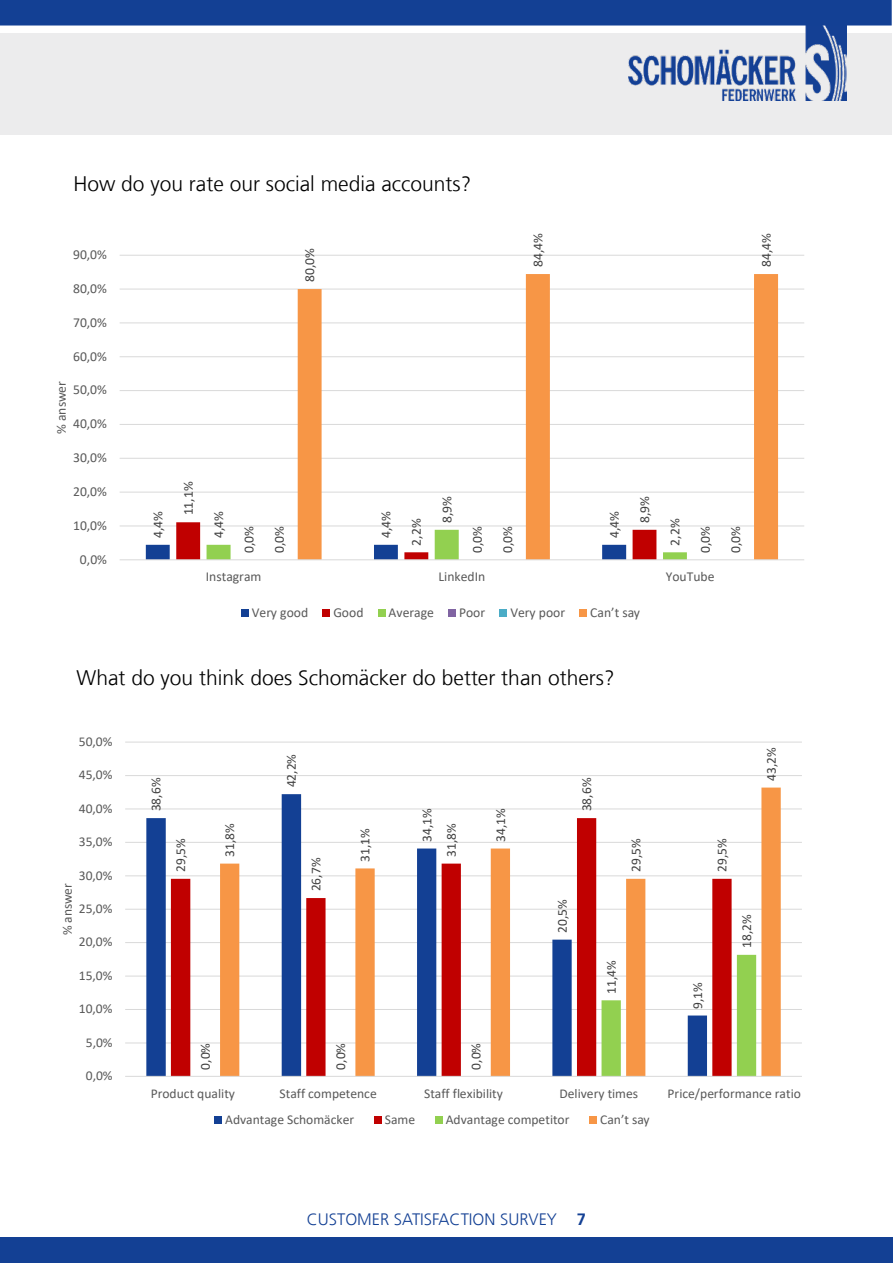
<style>
.page{position:relative;width:893px;height:1263px;background:#fff}
.page>*{position:absolute;margin:0;border:0;box-sizing:border-box;transform-origin:0 0}
.t1{font:300 21px "Frutiger LT Com";color:#000}
.t2{font:300 16.5px "Frutiger LT Com";color:#134094}
.t3{font:13.65px "Calibri";color:#595959}
.t4{font:13.65px "Calibri";letter-spacing:.005em;color:#404040}
.t5{font:13.5px "Calibri";color:#595959}
.t6{font:13.5px "Calibri";letter-spacing:.005em;color:#404040}
.s1{font-weight:700}
</style>
<div class="page">
<div style="left:0;top:1237px;width:893px;height:26px;background:#134094"></div>
<hr style="left:892px;top:33px;width:1px;height:102px;background:#ececed">
<div style="left:0;top:33px;width:891px;height:102px;background:#ececed"></div>
<img style="left:628px;top:26px;width:218px;height:74px">
<div style="left:0;top:0;width:892px;height:26px;background:#134094"></div>
<hr style="left:120px;top:525px;width:684px;height:1px;background:#d9d9d9">
<hr style="left:120px;top:492px;width:684px;height:1px;background:#d9d9d9">
<hr style="left:120px;top:458px;width:684px;height:1px;background:#d9d9d9">
<hr style="left:120px;top:424px;width:684px;height:1px;background:#d9d9d9">
<hr style="left:120px;top:390px;width:684px;height:1px;background:#d9d9d9">
<hr style="left:120px;top:356px;width:684px;height:1px;background:#d9d9d9">
<hr style="left:120px;top:322px;width:684px;height:1px;background:#d9d9d9">
<hr style="left:120px;top:289px;width:684px;height:1px;background:#d9d9d9">
<hr style="left:120px;top:255px;width:684px;height:1px;background:#d9d9d9">
<svg style="left:146px;top:522px;width:152px;height:37px"></svg>
<svg style="left:298px;top:274px;width:480px;height:285px"></svg>
<hr style="left:120px;top:559px;width:684px;height:1px;background:#d9d9d9">
<div style="left:241px;top:610px;width:7px;height:7px;background:#134094"></div>
<div style="left:323px;top:610px;width:7px;height:7px;background:#c00000"></div>
<div style="left:378px;top:610px;width:7px;height:7px;background:#92d050"></div>
<div style="left:448px;top:610px;width:8px;height:7px;background:#8064a2"></div>
<div style="left:499px;top:610px;width:8px;height:7px;background:#4bacc6"></div>
<div style="left:579px;top:610px;width:8px;height:7px;background:#f79646"></div>
<hr style="left:125px;top:1042px;width:677px;height:1px;background:#d9d9d9">
<hr style="left:125px;top:1009px;width:677px;height:1px;background:#d9d9d9">
<hr style="left:125px;top:976px;width:677px;height:1px;background:#d9d9d9">
<hr style="left:125px;top:942px;width:677px;height:1px;background:#d9d9d9">
<hr style="left:125px;top:909px;width:677px;height:1px;background:#d9d9d9">
<hr style="left:125px;top:875px;width:677px;height:1px;background:#d9d9d9">
<hr style="left:125px;top:842px;width:677px;height:1px;background:#d9d9d9">
<hr style="left:125px;top:808px;width:677px;height:1px;background:#d9d9d9">
<hr style="left:125px;top:775px;width:677px;height:1px;background:#d9d9d9">
<hr style="left:125px;top:742px;width:677px;height:1px;background:#d9d9d9">
<svg style="left:146px;top:808px;width:74px;height:268px;fill:#134094"></svg>
<svg style="left:171px;top:818px;width:49px;height:258px"></svg>
<svg style="left:220px;top:787px;width:561px;height:289px"></svg>
<hr style="left:125px;top:1076px;width:677px;height:1px;background:#d9d9d9">
<div style="left:214px;top:1116px;width:8px;height:8px;background:#134094"></div>
<div style="left:374px;top:1116px;width:7px;height:8px;background:#c00000"></div>
<div style="left:435px;top:1116px;width:7px;height:8px;background:#92d050"></div>
<div style="left:589px;top:1116px;width:8px;height:8px;background:#f79646"></div>
<h1 class="t1" style="left:73px;top:171px;width:399px">How do you rate our social media accounts?</h1>
<p class="t3" style="left:73px;top:245px;width:35px">90,0%</p>
<p class="t3" style="left:73px;top:279px;width:35px">80,0%</p>
<p class="t3" style="left:73px;top:313px;width:35px">70,0%</p>
<p class="t3" style="left:73px;top:347px;width:35px">60,0%</p>
<p class="t3" style="left:52px;top:434px;width:55px;rotate:-90deg">% answer</p>
<p class="t3" style="left:73px;top:380px;width:35px">50,0%</p>
<p class="t3" style="left:73px;top:414px;width:35px">40,0%</p>
<p class="t3" style="left:73px;top:448px;width:35px">30,0%</p>
<p class="t4" style="left:300px;top:282px;width:36px;rotate:-90deg">80,0%</p>
<p class="t4" style="left:528px;top:267px;width:36px;rotate:-90deg">84,4%</p>
<p class="t4" style="left:757px;top:267px;width:36px;rotate:-90deg">84,4%</p>
<p class="t3" style="left:73px;top:482px;width:35px">20,0%</p>
<p class="t3" style="left:73px;top:516px;width:35px">10,0%</p>
<p class="t3" style="left:80px;top:550px;width:28px">0,0%</p>
<p class="t4" style="left:179px;top:515px;width:36px;rotate:-90deg">11,1%</p>
<p class="t4" style="left:437px;top:523px;width:29px;rotate:-90deg">8,9%</p>
<p class="t4" style="left:635px;top:523px;width:29px;rotate:-90deg">8,9%</p>
<p class="t4" style="left:209px;top:538px;width:29px;rotate:-90deg">4,4%</p>
<p class="t4" style="left:148px;top:538px;width:29px;rotate:-90deg">4,4%</p>
<p class="t4" style="left:377px;top:538px;width:29px;rotate:-90deg">4,4%</p>
<p class="t4" style="left:605px;top:538px;width:29px;rotate:-90deg">4,4%</p>
<p class="t4" style="left:407px;top:546px;width:29px;rotate:-90deg">2,2%</p>
<p class="t4" style="left:665px;top:546px;width:29px;rotate:-90deg">2,2%</p>
<p class="t4" style="left:240px;top:553px;width:29px;rotate:-90deg">0,0%</p>
<p class="t4" style="left:270px;top:553px;width:29px;rotate:-90deg">0,0%</p>
<p class="t4" style="left:468px;top:553px;width:29px;rotate:-90deg">0,0%</p>
<p class="t4" style="left:498px;top:553px;width:29px;rotate:-90deg">0,0%</p>
<p class="t4" style="left:696px;top:553px;width:29px;rotate:-90deg">0,0%</p>
<p class="t4" style="left:726px;top:553px;width:29px;rotate:-90deg">0,0%</p>
<p class="t3" style="left:206px;top:567px;width:57px">Instagram</p>
<p class="t3" style="left:438px;top:567px;width:48px">LinkedIn</p>
<p class="t3" style="left:666px;top:567px;width:50px">YouTube</p>
<p class="t3" style="left:252px;top:603px;width:58px">Very good</p>
<p class="t3" style="left:333px;top:603px;width:32px">Good</p>
<p class="t3" style="left:389px;top:603px;width:47px">Average</p>
<p class="t3" style="left:459px;top:603px;width:28px">Poor</p>
<p class="t3" style="left:510px;top:603px;width:56px">Very poor</p>
<p class="t3" style="left:590px;top:603px;width:51px">Can’t say</p>
<h1 class="t1" style="left:77px;top:665px;width:539px">What do you think does Schomäcker do better than others?</h1>
<p class="t5" style="left:79px;top:732px;width:35px">50,0%</p>
<p class="t5" style="left:79px;top:765px;width:35px">45,0%</p>
<p class="t5" style="left:79px;top:799px;width:35px">40,0%</p>
<p class="t5" style="left:79px;top:832px;width:35px">35,0%</p>
<p class="t5" style="left:79px;top:866px;width:35px">30,0%</p>
<p class="t5" style="left:58px;top:935px;width:54px;rotate:-90deg">% answer</p>
<p class="t5" style="left:79px;top:899px;width:35px">25,0%</p>
<p class="t5" style="left:79px;top:933px;width:35px">20,0%</p>
<p class="t5" style="left:79px;top:966px;width:35px">15,0%</p>
<p class="t5" style="left:79px;top:999px;width:35px">10,0%</p>
<p class="t5" style="left:86px;top:1033px;width:28px">5,0%</p>
<p class="t5" style="left:86px;top:1066px;width:28px">0,0%</p>
<p class="t6" style="left:147px;top:811px;width:35px;rotate:-90deg">38,6%</p>
<p class="t6" style="left:171px;top:872px;width:35px;rotate:-90deg">29,5%</p>
<p class="t6" style="left:282px;top:787px;width:35px;rotate:-90deg">42,2%</p>
<p class="t6" style="left:220px;top:857px;width:35px;rotate:-90deg">31,8%</p>
<p class="t6" style="left:356px;top:862px;width:35px;rotate:-90deg">31,1%</p>
<p class="t6" style="left:307px;top:891px;width:35px;rotate:-90deg">26,7%</p>
<p class="t6" style="left:417px;top:842px;width:35px;rotate:-90deg">34,1%</p>
<p class="t6" style="left:442px;top:857px;width:35px;rotate:-90deg">31,8%</p>
<p class="t6" style="left:491px;top:842px;width:35px;rotate:-90deg">34,1%</p>
<p class="t6" style="left:196px;top:1070px;width:28px;rotate:-90deg">0,0%</p>
<p class="t6" style="left:331px;top:1070px;width:28px;rotate:-90deg">0,0%</p>
<p class="t6" style="left:467px;top:1070px;width:28px;rotate:-90deg">0,0%</p>
<p class="t6" style="left:577px;top:811px;width:35px;rotate:-90deg">38,6%</p>
<p class="t6" style="left:553px;top:933px;width:35px;rotate:-90deg">20,5%</p>
<p class="t6" style="left:602px;top:994px;width:35px;rotate:-90deg">11,4%</p>
<p class="t6" style="left:626px;top:872px;width:35px;rotate:-90deg">29,5%</p>
<p class="t6" style="left:762px;top:781px;width:35px;rotate:-90deg">43,2%</p>
<p class="t6" style="left:713px;top:872px;width:35px;rotate:-90deg">29,5%</p>
<p class="t6" style="left:688px;top:1009px;width:28px;rotate:-90deg">9,1%</p>
<p class="t6" style="left:737px;top:948px;width:35px;rotate:-90deg">18,2%</p>
<p class="t5" style="left:151px;top:1084px;width:86px">Product quality</p>
<p class="t5" style="left:280px;top:1084px;width:99px">Staff competence</p>
<p class="t5" style="left:424px;top:1084px;width:80px">Staff flexibility</p>
<p class="t5" style="left:559px;top:1084px;width:80px">Delivery times</p>
<p class="t5" style="left:667px;top:1084px;width:135px">Price/performance ratio</p>
<p class="t5" style="left:225px;top:1110px;width:131px">Advantage Schomäcker</p>
<p class="t5" style="left:385px;top:1110px;width:32px">Same</p>
<p class="t5" style="left:446px;top:1110px;width:125px">Advantage competitor</p>
<p class="t5" style="left:600px;top:1110px;width:51px">Can’t say</p>
<p class="t2" style="left:307px;top:1209px;width:281px">CUSTOMER SATISFACTION SURVEY <span class="s1">7</span></p>
</div>
